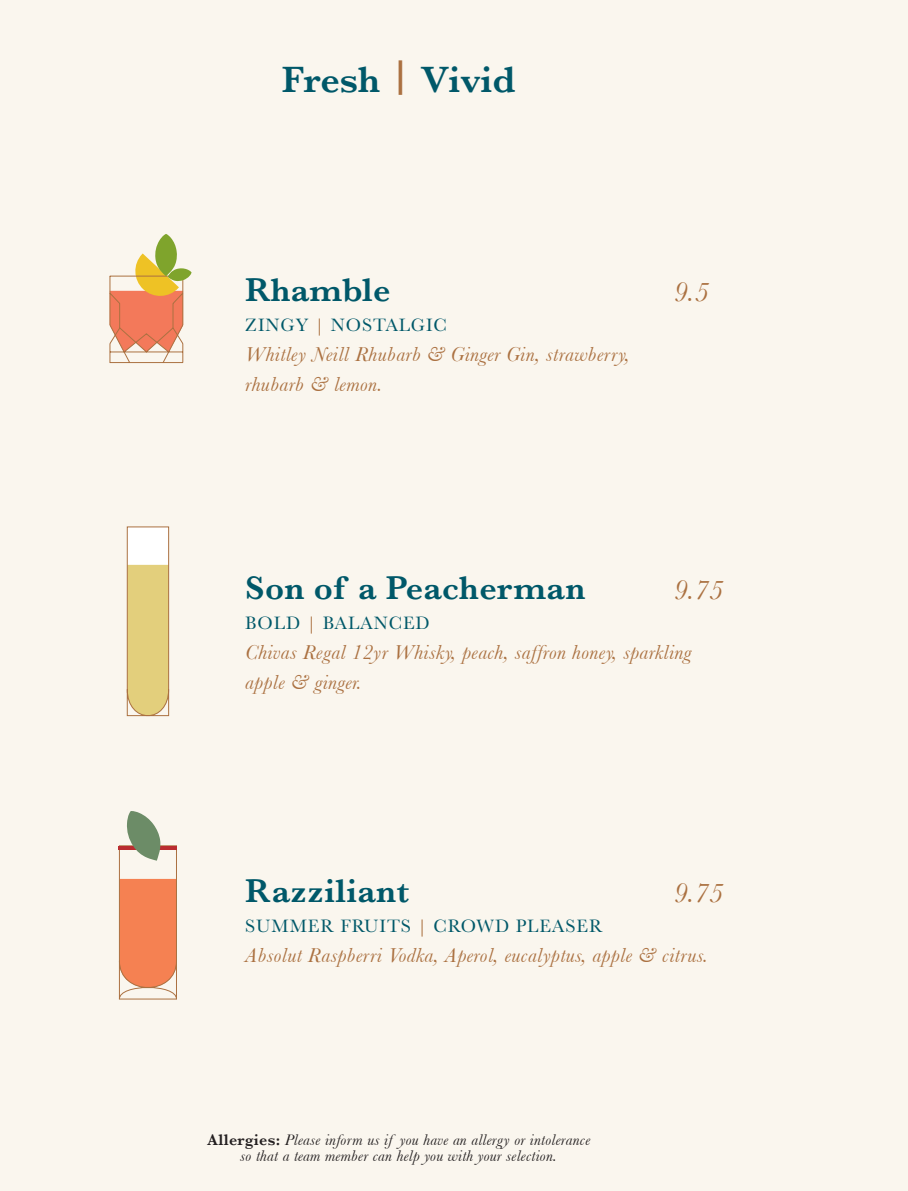
<style>
.page{position:relative;width:908px;height:1191px;background:#fff}
.page>*{position:absolute;margin:0;border:0;box-sizing:border-box;transform-origin:0 0}
.t1{font:600 38px "Baskerville";color:#005869}
.t2{font:600 34px "Baskerville";letter-spacing:.01em;color:#005869}
.t3{font:italic 28px "Baskerville";color:#ab7141}
.t4{font:italic 21px/30px "Baskerville";letter-spacing:.02em;color:#ab7141}
.t5{font:18.6px "Baskerville";letter-spacing:.05em;color:#005869}
.t6{font:italic 16px/16px "Baskerville";letter-spacing:.02em;color:#231f20;text-align:center}
.s1{color:#ab7141}
.s2{font-weight:600;font-style:normal}
</style>
<div class="page">
<div style="left:0;top:0;width:907px;height:1191px;background:#faf6ee"></div>
<svg style="left:109px;top:234px;width:82px;height:129px"></svg>
<svg style="left:126px;top:526px;width:43px;height:191px;background:#e5d395"></svg>
<svg style="left:118px;top:811px;width:59px;height:189px"></svg>
<p class="t1" style="left:282px;top:53px;width:235px">Fresh <sup>|</sup> Vivid</p>
<p class="t2" style="left:245px;top:266px;width:147px">Rhamble</p>
<p class="t3" style="left:673px;top:276px;width:37px">9.5</p>
<p class="t5" style="left:245px;top:313px;width:203px">ZINGY <span class="s1">|</span> NOSTALGIC</p>
<p class="t4" style="left:245px;top:339px;width:386px">Whitley Neill Rhubarb &amp; Ginger Gin, strawberry, rhubarb &amp; lemon.</p>
<p class="t2" style="left:245px;top:564px;width:342px">Son of a Peacherman</p>
<p class="t3" style="left:673px;top:574px;width:51px">9.75</p>
<p class="t5" style="left:245px;top:611px;width:186px">BOLD <span class="s1">|</span> BALANCED</p>
<p class="t4" style="left:245px;top:637px;width:447px">Chivas Regal 12yr Whisky, peach, saffron honey, sparkling apple &amp; ginger.</p>
<p class="t2" style="left:245px;top:866px;width:165px">Razziliant</p>
<p class="t3" style="left:673px;top:876px;width:51px">9.75</p>
<p class="t5" style="left:245px;top:913px;width:359px">SUMMER FRUITS <span class="s1">|</span> CROWD PLEASER</p>
<p class="t4" style="left:245px;top:939px;width:464px">Absolut Raspberri Vodka, Aperol, eucalyptus, apple &amp; citrus.</p>
<p class="t6" style="left:207px;top:1131px;width:384px"><span class="s2">Allergies:</span> Please inform us if you have an allergy or intolerance so that a team member can help you with your selection.</p>
</div>
